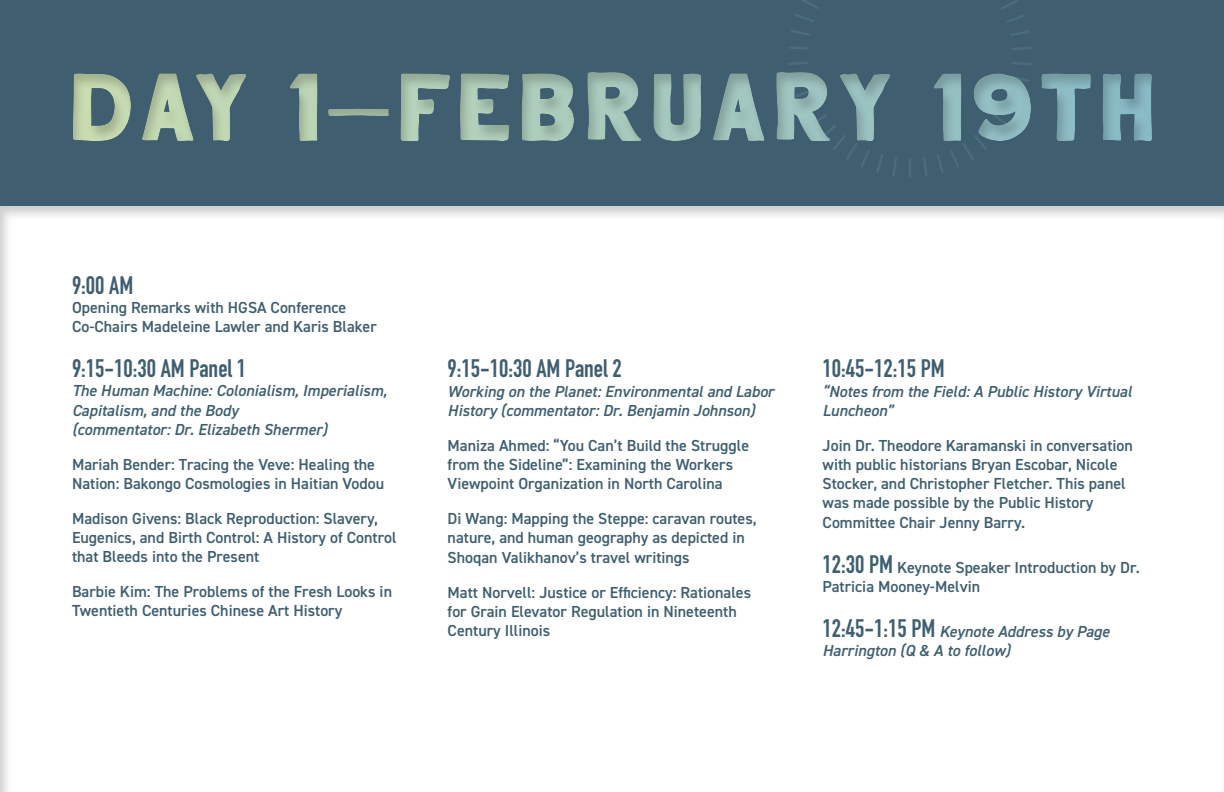
<style>
.page{position:relative;width:1224px;height:792px;background:#fff}
.page>*{position:absolute;margin:0;border:0;box-sizing:border-box;transform-origin:0 0}
.t1{font:700 25px "DIN Condensed";color:#3f5f71}
.t2{font:600 16px/19.2px "DIN2014";color:#3f5f71}
.t3{font:italic 600 16px/19.2px "DIN2014";color:#3f5f71}
.s1{font-family:"DIN Condensed";font-weight:700;font-size:25px}
.s2{font-family:"DIN Condensed";font-weight:700;font-style:normal;font-size:25px}
</style>
<div class="page">
<div style="left:0;top:0;width:1224px;height:205px;background:#3f5e70"></div>
<div style="left:71px;top:71px;width:1082px;height:71px;background:#231f20;opacity:.22"></div>
<svg style="left:923px;top:157px;width:4px;height:19px"></svg>
<svg style="left:937px;top:154px;width:6px;height:19px"></svg>
<svg style="left:1010px;top:30px;width:19px;height:6px"></svg>
<svg style="left:1012px;top:47px;width:20px;height:3px"></svg>
<svg style="left:1010px;top:75px;width:20px;height:7px"></svg>
<svg style="left:791px;top:30px;width:19px;height:5px"></svg>
<svg style="left:909px;top:158px;width:2px;height:19px"></svg>
<svg style="left:789px;top:62px;width:19px;height:3px"></svg>
<svg style="left:790px;top:75px;width:20px;height:7px"></svg>
<svg style="left:796px;top:0;width:23px;height:22px"></svg>
<svg style="left:892px;top:157px;width:5px;height:19px"></svg>
<svg style="left:1001px;top:0;width:24px;height:22px"></svg>
<svg style="left:1012px;top:62px;width:19px;height:3px"></svg>
<svg style="left:795px;top:88px;width:88px;height:85px"></svg>
<svg style="left:950px;top:89px;width:75px;height:78px"></svg>
<svg style="left:789px;top:46px;width:19px;height:3px"></svg>
<p class="t1" style="left:72px;top:268px;width:63px">9:00 AM</p>
<p class="t2" style="left:72px;top:298px;width:306px">Opening Remarks with HGSA Conference<br>Co-Chairs Madeleine Lawler and Karis Blaker</p>
<p class="t1" style="left:72px;top:352px;width:176px">9:15-10:30 AM Panel 1</p>
<p class="t3" style="left:72px;top:381px;width:316px">The Human Machine: Colonialism, Imperialism,<br>Capitalism, and the Body<br>(commentator: Dr. Elizabeth Shermer)</p>
<p class="t2" style="left:72px;top:454px;width:314px">Mariah Bender: Tracing the Veve: Healing the<br>Nation: Bakongo Cosmologies in Haitian Vodou</p>
<p class="t2" style="left:72px;top:509px;width:326px">Madison Givens: Black Reproduction: Slavery,<br>Eugenics, and Birth Control: A History of Control that Bleeds into the Present</p>
<p class="t2" style="left:72px;top:582px;width:322px">Barbie Kim: The Problems of the Fresh Looks in<br>Twentieth Centuries Chinese Art History</p>
<p class="t1" style="left:448px;top:352px;width:176px">9:15-10:30 AM Panel 2</p>
<p class="t3" style="left:448px;top:381px;width:328px">Working on the Planet: Environmental and Labor<br>History (commentator: Dr. Benjamin Johnson)</p>
<p class="t2" style="left:448px;top:435px;width:303px">Maniza Ahmed: “You Can’t Build the Struggle from the Sideline”: Examining the Workers<br>Viewpoint Organization in North Carolina</p>
<p class="t2" style="left:448px;top:509px;width:311px">Di Wang: Mapping the Steppe: caravan routes, nature, and human geography as depicted in<br>Shoqan Valikhanov’s travel writings</p>
<p class="t2" style="left:448px;top:582px;width:305px">Matt Norvell: Justice or Efficiency: Rationales for Grain Elevator Regulation in Nineteenth<br>Century Illinois</p>
<p class="t1" style="left:823px;top:352px;width:124px">10:45-12:15 PM</p>
<p class="t3" style="left:823px;top:381px;width:311px">“Notes from the Field: A Public History Virtual<br>Luncheon”</p>
<p class="t2" style="left:823px;top:435px;width:312px">Join Dr. Theodore Karamanski in conversation with public historians Bryan Escobar, Nicole Stocker, and Christopher Fletcher. This panel was made possible by the Public History Committee Chair Jenny Barry.</p>
<p class="t2" style="left:823px;top:557px;width:319px"><span class="s1">12:30 PM</span> Keynote Speaker Introduction by Dr.<br>Patricia Mooney-Melvin</p>
<p class="t3" style="left:823px;top:621px;width:289px"><span class="s2">12:45-1:15 PM</span> Keynote Address by Page<br>Harrington (Q &amp; A to follow)</p>
</div>
